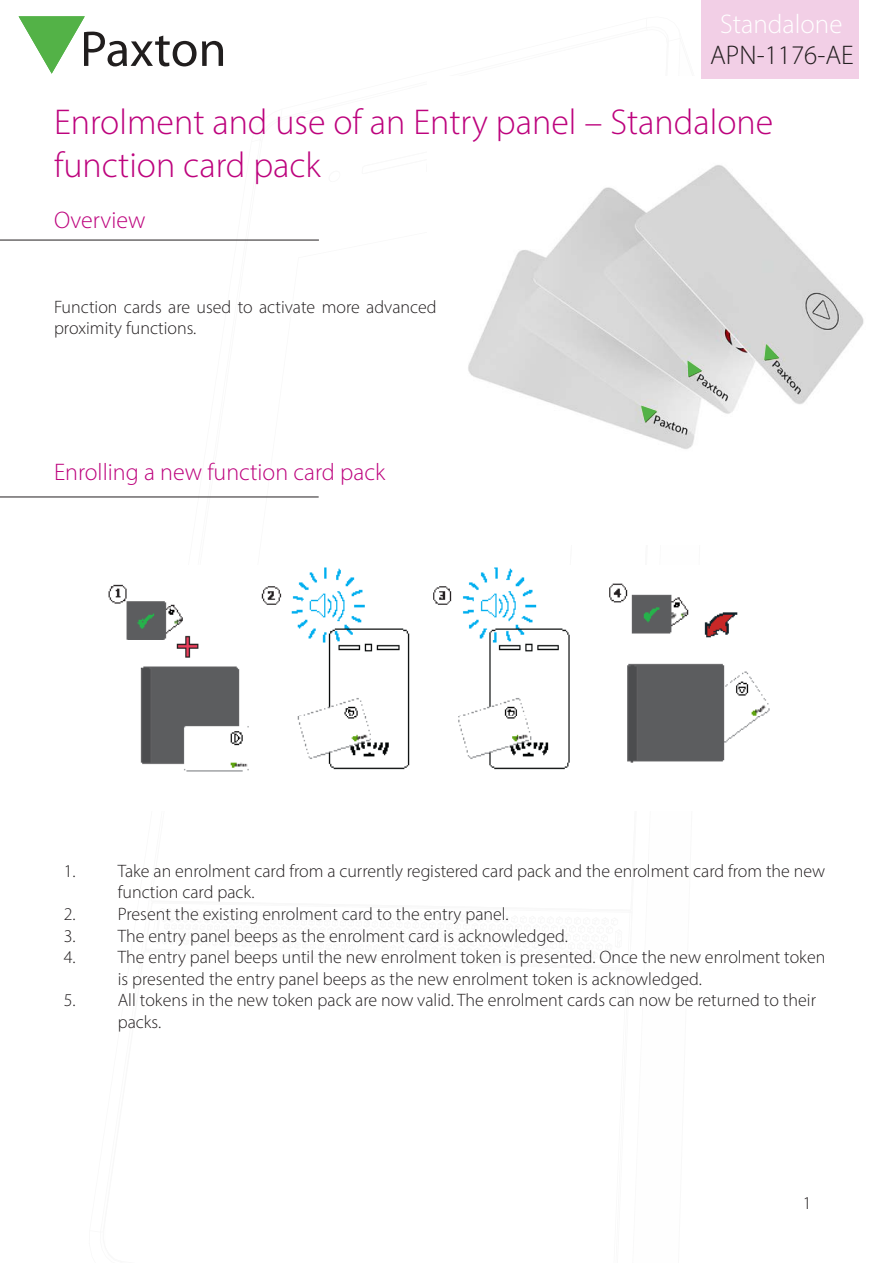
<style>
.page{position:relative;width:893px;height:1263px;background:#fff}
.page>*{position:absolute;margin:0;border:0;box-sizing:border-box;transform-origin:0 0}
.AN_Title{font:300 36px/43.2px "Myriad Pro";color:#bd037d}
.AN_Title-2{font:300 27px "Myriad Pro";color:#231f20}
.AN_Title-3{font:300 27px "Myriad Pro";color:#fff}
.Section_title{font:300 24px "Myriad Pro";color:#bd037d}
.Text{font:300 18px/21.6px "Myriad Pro";color:#231f20}
</style>
<div class="page">
<svg style="left:19px;top:16px;width:204px;height:58px"></svg>
<img style="left:468px;top:77px;width:396px;height:372px">
<svg style="left:764px;top:344px;width:15px;height:16px"></svg>
<svg style="left:687px;top:361px;width:15px;height:16px"></svg>
<svg style="left:641px;top:406px;width:16px;height:16px"></svg>
<hr style="left:0;top:240px;width:319px;height:1px;background:#231f20">
<hr style="left:0;top:497px;width:319px;height:1px;background:#231f20">
<img style="left:108px;top:567px;width:662px;height:205px">
<div style="left:702px;top:0;width:157px;height:79px;background:#f2cfe6"></div>
<p class="AN_Title-3" style="left:720px;top:8px;width:124px">Standalone</p>
<p class="AN_Title-2" style="left:710px;top:39px;width:145px">APN-1176-AE</p>
<p class="AN_Title" style="left:54px;top:100px;width:721px">Enrolment and use of an Entry panel – Standalone function card pack</p>
<p class="Section_title" style="left:54px;top:206px;width:93px">Overview</p>
<p class="Text" style="left:54px;top:296px;width:384px">Function cards are used to activate more advanced proximity functions.</p>
<p class="Section_title" style="left:54px;top:458px;width:333px">Enrolling a new function card pack</p>
<p class="Text" style="left:118px;top:860px;width:709px;text-indent:-54px">1. Take an enrolment card from a currently registered card pack and the enrolment card from the new function card pack.</p>
<p class="Text" style="left:64px;top:903px;width:446px">2. Present the existing enrolment card to the entry panel.</p>
<p class="Text" style="left:64px;top:924px;width:506px">3. The entry panel beeps as the enrolment card is acknowledged.</p>
<p class="Text" style="left:118px;top:946px;width:709px;text-indent:-54px">4. The entry panel beeps until the new enrolment token is presented. Once the new enrolment token is presented the entry panel beeps as the new enrolment token is acknowledged.</p>
<p class="Text" style="left:118px;top:989px;width:700px;text-indent:-54px">5. All tokens in the new token pack are now valid. The enrolment cards can now be returned to their packs.</p>
<p class="Text" style="left:803px;top:1192px;width:10px">1</p>
</div>
